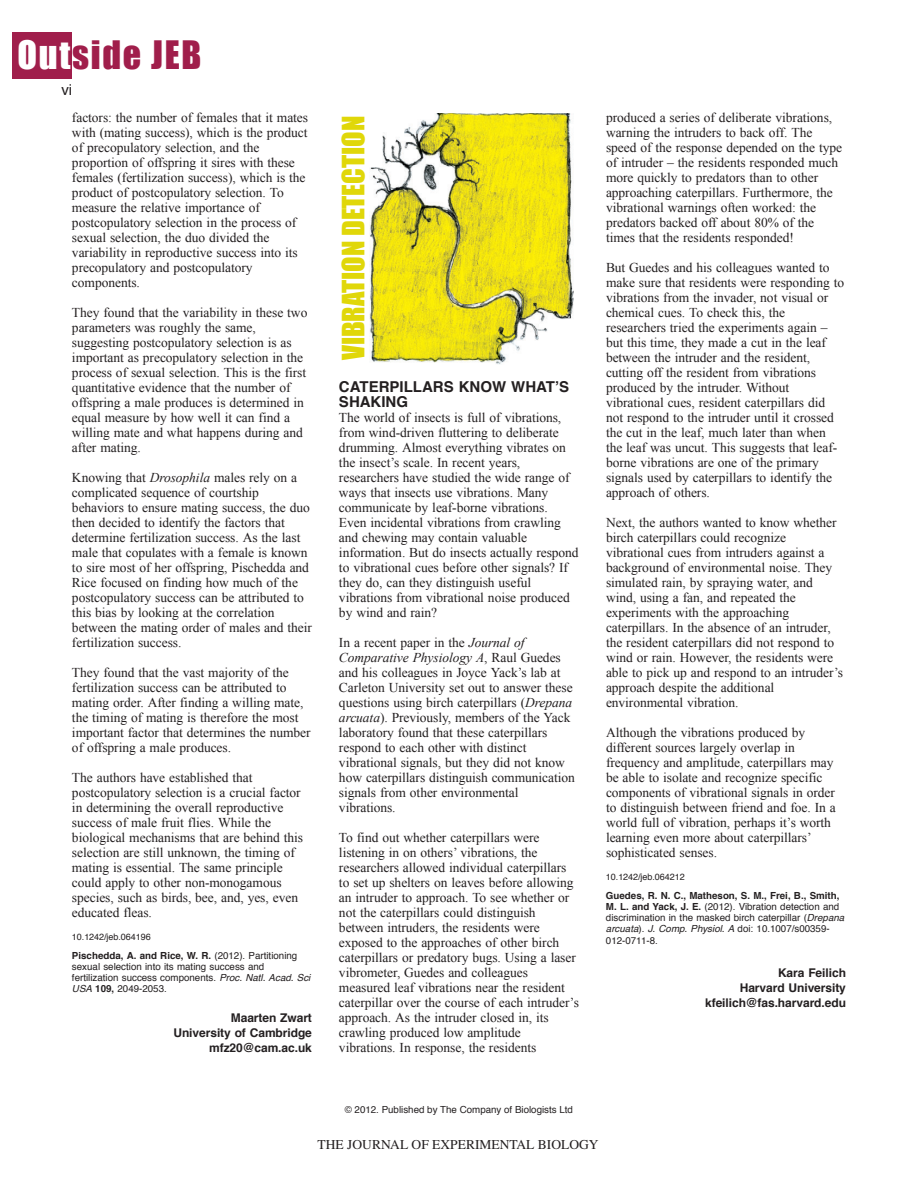
<style>
.page{position:relative;width:918px;height:1188px;background:#fff}
.page>*{position:absolute;margin:0;border:0;box-sizing:border-box;transform-origin:0 0}
.t1{font:36px "Impact";letter-spacing:.05em;color:#a01e4b}
.t2{font:28.5px "Impact";color:#e0d709}
.t3{font:700 15px/15px "Helvetica";color:#231f20}
.t4{font:15px "Helvetica";color:#231f20}
.t5{font:13.5px/15px "Times New Roman";letter-spacing:-.005em;color:#231f20}
.t6{font:13.5px "Times";color:#231f20}
.t7{font:700 12px/15px "Helvetica";letter-spacing:-.005em;color:#231f20;text-align:right}
.t8{font:9.75px/11.2px "Helvetica";color:#231f20}
.t9{font:9px "Helvetica";letter-spacing:-.005em;color:#231f20}
.s1{color:#fff}
.s2{font-style:italic}
.s3{font-weight:700}
</style>
<div class="page">
<div style="left:12px;top:32px;width:60px;height:46px;background:#a01e4b"></div>
<img style="left:369px;top:113px;width:204px;height:252px">
<h1 class="t1" style="left:17px;top:33px;width:185px"><span class="s1">Out</span>side JEB</h1>
<p class="t4" style="left:61px;top:83px;width:12px">vi</p>
<p class="t5" style="left:72px;top:110px;width:238px">factors: the number of females that it mates with (mating success), which is the product of precopulatory selection, and the proportion of offspring it sires with these females (fertilization success), which is the product of postcopulatory selection. To measure the relative importance of postcopulatory selection in the process of sexual selection, the duo divided the variability in reproductive success into its precopulatory and postcopulatory components.</p>
<p class="t5" style="left:72px;top:305px;width:237px">They found that the variability in these two parameters was roughly the same, suggesting postcopulatory selection is as important as precopulatory selection in the process of sexual selection. This is the first quantitative evidence that the number of offspring a male produces is determined in equal measure by how well it can find a willing mate and what happens during and after mating.</p>
<p class="t5" style="left:72px;top:470px;width:241px">Knowing that <span class="s2">Drosophila</span> males rely on a complicated sequence of courtship behaviors to ensure mating success, the duo then decided to identify the factors that determine fertilization success. As the last male that copulates with a female is known to sire most of her offspring, Pischedda and Rice focused on finding how much of the postcopulatory success can be attributed to this bias by looking at the correlation between the mating order of males and their fertilization success.</p>
<p class="t5" style="left:72px;top:665px;width:240px">They found that the vast majority of the fertilization success can be attributed to mating order. After finding a willing mate, the timing of mating is therefore the most important factor that determines the number of offspring a male produces.</p>
<p class="t5" style="left:72px;top:770px;width:233px">The authors have established that postcopulatory selection is a crucial factor in determining the overall reproductive success of male fruit flies. While the biological mechanisms that are behind this selection are still unknown, the timing of mating is essential. The same principle could apply to other non-monogamous species, such as birds, bee, and, yes, even educated fleas.</p>
<p class="t9" style="left:72px;top:933px;width:80px">10.1242/jeb.064196</p>
<p class="t8" style="left:72px;top:950px;width:240px"><span class="s3">Pischedda, A. and Rice, W. R.</span> (2012). Partitioning sexual selection into its mating success and fertilization success components. <span class="s2">Proc. Natl. Acad. Sci USA</span> <span class="s3">109,</span> 2049-2053.</p>
<p class="t7" style="left:173px;top:1012px;width:140px">Maarten Zwart<br>University of Cambridge mfz20@cam.ac.uk</p>
<h2 class="t2" style="left:344px;top:360px;width:246px;rotate:-90deg">VIBRATION DETECTION</h2>
<p class="t3" style="left:339px;top:381px;width:232px">CATERPILLARS KNOW WHATʼS<br>SHAKING</p>
<p class="t5" style="left:339px;top:410px;width:241px">The world of insects is full of vibrations, from wind-driven fluttering to deliberate drumming. Almost everything vibrates on the insect’s scale. In recent years, researchers have studied the wide range of ways that insects use vibrations. Many communicate by leaf-borne vibrations.<br>Even incidental vibrations from crawling and chewing may contain valuable information. But do insects actually respond to vibrational cues before other signals? If they do, can they distinguish useful vibrations from vibrational noise produced by wind and rain?</p>
<p class="t5" style="left:339px;top:635px;width:237px">In a recent paper in the <span class="s2">Journal of Comparative Physiology A</span>, Raul Guedes and his colleagues in Joyce Yack’s lab at Carleton University set out to answer these questions using birch caterpillars (<span class="s2">Drepana arcuata</span>). Previously, members of the Yack laboratory found that these caterpillars respond to each other with distinct vibrational signals, but they did not know how caterpillars distinguish communication signals from other environmental vibrations.</p>
<p class="t5" style="left:339px;top:830px;width:241px">To find out whether caterpillars were listening in on others’ vibrations, the researchers allowed individual caterpillars to set up shelters on leaves before allowing an intruder to approach. To see whether or not the caterpillars could distinguish between intruders, the residents were exposed to the approaches of other birch caterpillars or predatory bugs. Using a laser vibrometer, Guedes and colleagues measured leaf vibrations near the resident caterpillar over the course of each intruder’s approach. As the intruder closed in, its crawling produced low amplitude vibrations. In response, the residents</p>
<p class="t5" style="left:606px;top:110px;width:238px">produced a series of deliberate vibrations, warning the intruders to back off. The speed of the response depended on the type of intruder – the residents responded much more quickly to predators than to other approaching caterpillars. Furthermore, the vibrational warnings often worked: the predators backed off about 80% of the times that the residents responded!</p>
<p class="t5" style="left:606px;top:260px;width:240px">But Guedes and his colleagues wanted to make sure that residents were responding to vibrations from the invader, not visual or chemical cues. To check this, the researchers tried the experiments again – but this time, they made a cut in the leaf between the intruder and the resident, cutting off the resident from vibrations produced by the intruder. Without vibrational cues, resident caterpillars did not respond to the intruder until it crossed the cut in the leaf, much later than when the leaf was uncut. This suggests that leaf&shy;borne vibrations are one of the primary signals used by caterpillars to identify the approach of others.</p>
<p class="t5" style="left:606px;top:515px;width:238px">Next, the authors wanted to know whether birch caterpillars could recognize vibrational cues from intruders against a background of environmental noise. They simulated rain, by spraying water, and wind, using a fan, and repeated the experiments with the approaching caterpillars. In the absence of an intruder, the resident caterpillars did not respond to wind or rain. However, the residents were able to pick up and respond to an intruder’s approach despite the additional environmental vibration.</p>
<p class="t5" style="left:606px;top:725px;width:231px">Although the vibrations produced by different sources largely overlap in frequency and amplitude, caterpillars may be able to isolate and recognize specific components of vibrational signals in order to distinguish between friend and foe. In a world full of vibration, perhaps it’s worth learning even more about caterpillars’ sophisticated senses.</p>
<p class="t9" style="left:606px;top:873px;width:80px">10.1242/jeb.064212</p>
<p class="t8" style="left:606px;top:890px;width:240px"><span class="s3">Guedes, R. N. C., Matheson, S. M., Frei, B., Smith, M. L. and Yack, J. E.</span> (2012). Vibration detection and discrimination in the masked birch caterpillar (<span class="s2">Drepana arcuata</span>). <span class="s2">J. Comp. Physiol. A</span> doi: 10.1007/s00359- 012-0711-8.</p>
<p class="t7" style="left:705px;top:967px;width:142px">Kara Feilich<br>Harvard University kfeilich@fas.harvard.edu</p>
<p class="t8" style="left:345px;top:1105px;width:230px">© 2012. Published by The Company of Biologists Ltd</p>
<p class="t6" style="left:318px;top:1137px;width:282px">THE JOURNAL OF EXPERIMENTAL BIOLOGY</p>
</div>
